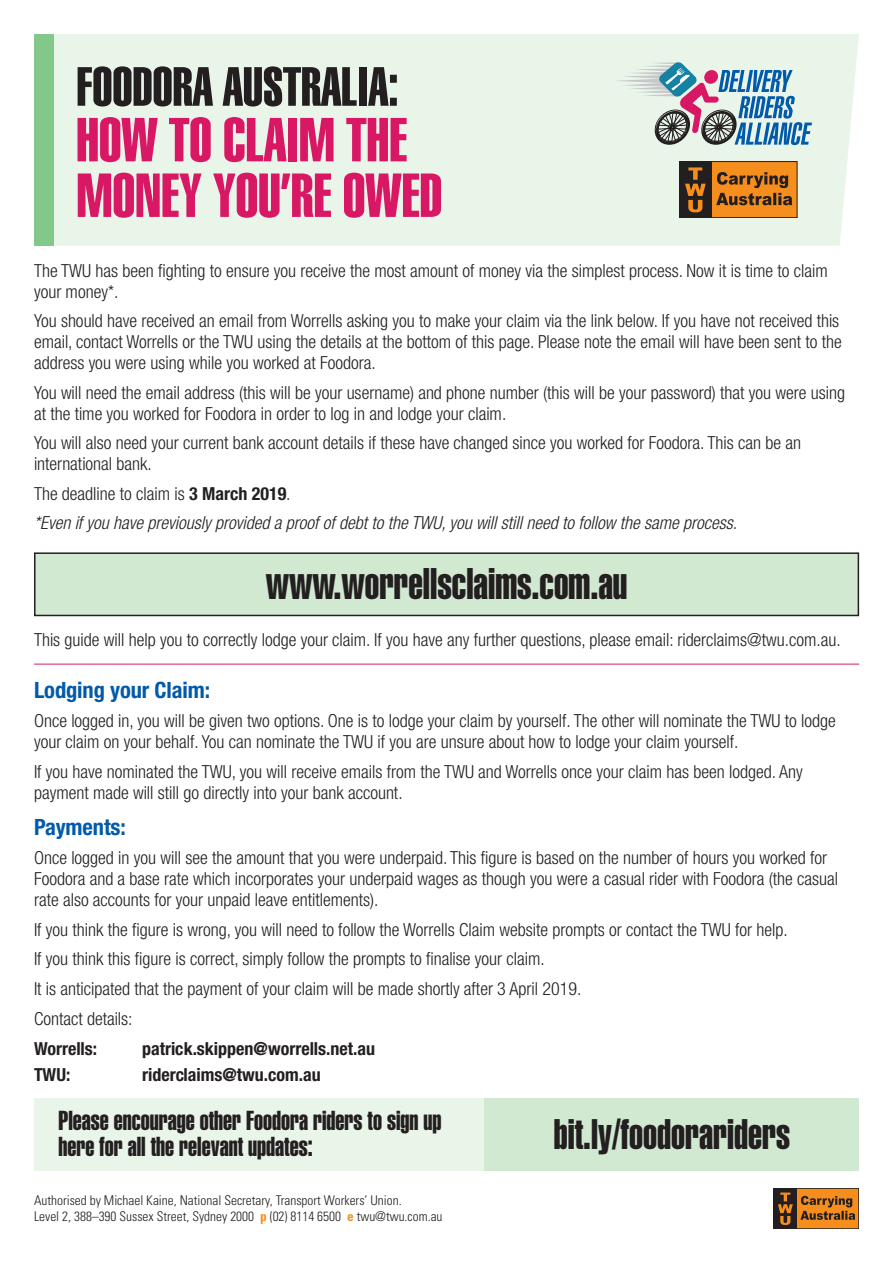
<style>
.page{position:relative;width:893px;height:1263px;background:#fff}
.page>*{position:absolute;margin:0;border:0;box-sizing:border-box;transform-origin:0 0}
.t1{font:61.05px/55.5px "Helvetica Extra Compressed";color:#d91865}
.t2{font:54.15px "Helvetica Extra Compressed";color:#231f20}
.t3{font:43.5px "Helvetica Extra Compressed";color:#231f20}
.t4{font:42px "Helvetica Extra Compressed";color:#231f20}
.t5{font:27px/25.5px "Helvetica Extra Compressed";color:#231f20}
.t6{font:700 condensed 22.5px "Helvetica Neue LT Std";letter-spacing:-.005em;color:#015aaa}
.t7{font:300 condensed 18px/21px "Helvetica Neue LT Std";color:#231f20}
.t8{font:italic 300 condensed 18px/29.5px "Helvetica Neue LT Std";color:#231f20}
.t9{font:700 condensed 18px "Helvetica Neue LT Std";color:#231f20}
.t10{font:300 condensed 13.35px/16px "Univers LT Std";color:#231f20}
.s1{font-style:normal}
.s2{font-weight:700;font-style:normal}
.s3{font-weight:700;color:#f68e1e}
</style>
<div class="page">
<hr style="left:34px;top:664px;width:825px;height:1px;background:#d91865">
<div style="left:53px;top:34px;width:806px;height:212px;background:#eaf5ea"></div>
<svg style="left:614px;top:62px;width:198px;height:89px;background:#afbfc8"></svg>
<div style="left:679px;top:162px;width:118px;height:56px;background:#f68e1e"></div>
<div style="left:679px;top:161px;width:118px;height:57px;border:1px solid #231f20"></div>
<div style="left:679px;top:162px;width:32px;height:56px;background:#231f20"></div>
<svg style="left:716px;top:172px;width:76px;height:33px"></svg>
<svg style="left:685px;top:167px;width:21px;height:45px"></svg>
<div style="left:34px;top:34px;width:19px;height:212px;background:#83c88b"></div>
<div style="left:35px;top:553px;width:823px;height:62px;background:#d2e9d1"></div>
<div style="left:34px;top:552px;width:825px;height:64px;border:2px solid #231f20"></div>
<div style="left:774px;top:1188px;width:85px;height:41px;background:#f68e1e"></div>
<div style="left:774px;top:1188px;width:85px;height:41px;border:1px solid #231f20"></div>
<div style="left:774px;top:1188px;width:23px;height:41px;background:#231f20"></div>
<svg style="left:800px;top:1196px;width:55px;height:24px"></svg>
<svg style="left:778px;top:1192px;width:15px;height:33px"></svg>
<div style="left:34px;top:1098px;width:825px;height:73px;background:#eaf5ea"></div>
<div style="left:485px;top:1098px;width:374px;height:73px;background:#d2e9d1"></div>
<h2 class="t2" style="left:76px;top:54px;width:324px">FOODORA AUSTRALIA:</h2>
<h1 class="t1" style="left:76px;top:112px;width:367px">HOW TO CLAIM THE<br>MONEY YOU’RE OWED</h1>
<p class="t7" style="left:34px;top:259px;width:795px">The TWU has been fighting to ensure you receive the most amount of money via the simplest process. Now it is time to claim your money*.</p>
<p class="t7" style="left:34px;top:310px;width:809px">You should have received an email from Worrells asking you to make your claim via the link below. If you have not received this email, contact Worrells or the TWU using the details at the bottom of this page. Please note the email will have been sent to the address you were using while you worked at Foodora.</p>
<p class="t7" style="left:34px;top:381px;width:812px">You will need the email address (this will be your username) and phone number (this will be your password) that you were using at the time you worked for Foodora in order to log in and lodge your claim.</p>
<p class="t7" style="left:34px;top:432px;width:768px">You will also need your current bank account details if these have changed since you worked for Foodora. This can be an international bank.</p>
<p class="t8" style="left:34px;top:479px;width:704px"><span class="s1">The deadline to claim is</span> <span class="s2">3 March 2019</span><span class="s1">.<br></span>*Even if you have previously provided a proof of debt to the TWU, you will still need to follow the same process.</p>
<h3 class="t3" style="left:266px;top:558px;width:363px">www.worrellsclaims.com.au</h3>
<p class="t7" style="left:34px;top:629px;width:808px">This guide will help you to correctly lodge your claim. If you have any further questions, please email: riderclaims@twu.com.au.</p>
<p class="t6" style="left:34px;top:676px;width:178px">Lodging your Claim:</p>
<p class="t7" style="left:34px;top:710px;width:803px">Once logged in, you will be given two options. One is to lodge your claim by yourself. The other will nominate the TWU to lodge your claim on your behalf. You can nominate the TWU if you are unsure about how to lodge your claim yourself.</p>
<p class="t7" style="left:34px;top:760px;width:770px;line-height:21.6px">If you have nominated the TWU, you will receive emails from the TWU and Worrells once your claim has been lodged. Any payment made will still go directly into your bank account.</p>
<p class="t6" style="left:34px;top:813px;width:93px">Payments:</p>
<p class="t7" style="left:34px;top:847px;width:806px">Once logged in you will see the amount that you were underpaid. This figure is based on the number of hours you worked for<br>Foodora and a base rate which incorporates your underpaid wages as though you were a casual rider with Foodora (the casual rate also accounts for your unpaid leave entitlements).</p>
<p class="t7" style="left:34px;top:915px;width:755px;line-height:29.7px">If you think the figure is wrong, you will need to follow the Worrells Claim website prompts or contact the TWU for help.<br>If you think this figure is correct, simply follow the prompts to finalise your claim.<br>It is anticipated that the payment of your claim will be made shortly after 3 April 2019.<br>Contact details:</p>
<p class="t9" style="left:34px;top:1038px;width:65px">Worrells:</p>
<p class="t9" style="left:142px;top:1038px;width:235px">patrick.skippen@worrells.net.au</p>
<p class="t9" style="left:34px;top:1064px;width:38px">TWU:</p>
<p class="t9" style="left:142px;top:1064px;width:180px">riderclaims@twu.com.au</p>
<h3 class="t5" style="left:58px;top:1108px;width:385px">Please encourage other Foodora riders to sign up here for all the relevant updates:</h3>
<h3 class="t4" style="left:554px;top:1109px;width:238px">bit.ly/foodorariders</h3>
<p class="t10" style="left:34px;top:1192px;width:410px">Authorised by Michael Kaine, National Secretary, Transport Workers’ Union.<br>Level 2, 388–390 Sussex Street, Sydney 2000 <span class="s3">p</span> (02) 8114 6500 <span class="s3">e</span> twu@twu.com.au</p>
</div>
